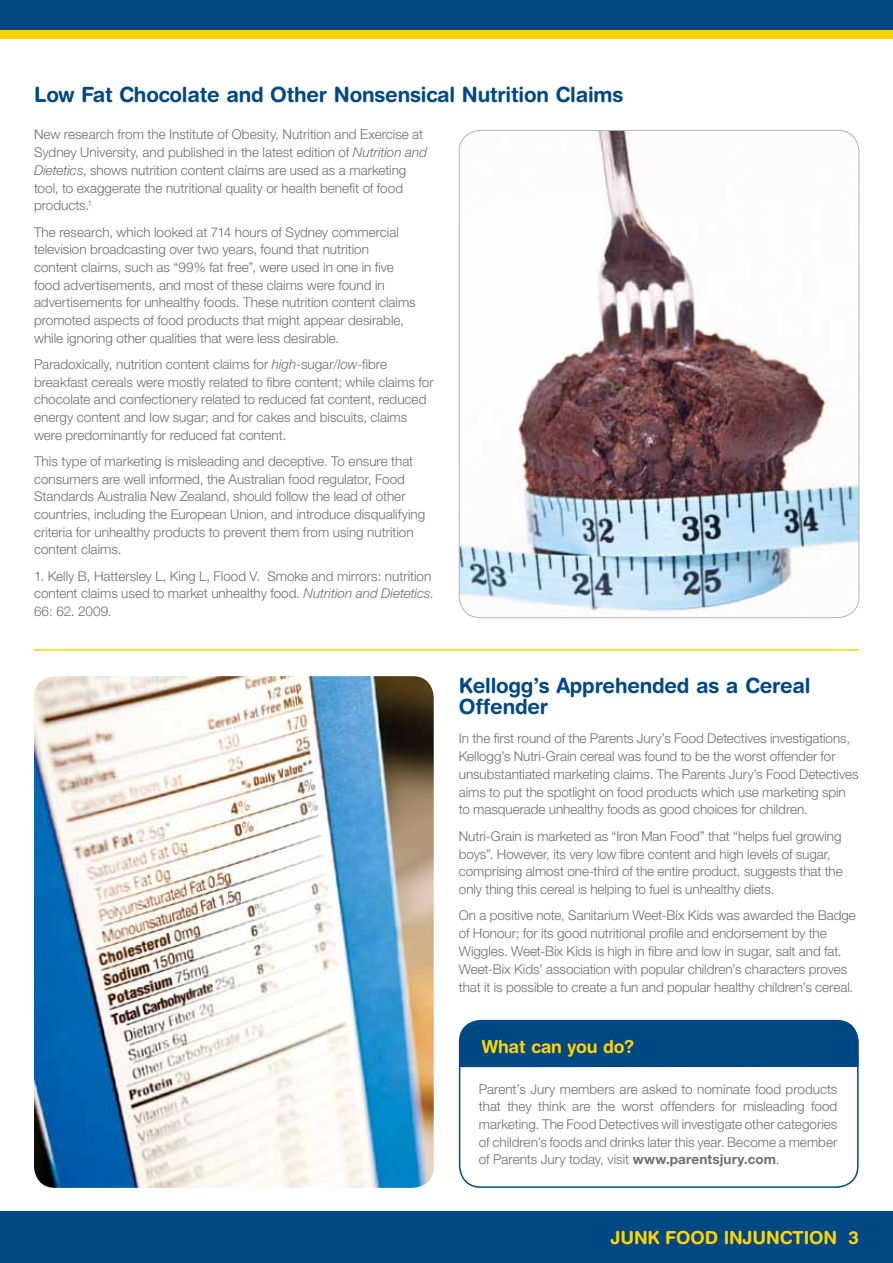
<style>
.page{position:relative;width:893px;height:1263px;background:#fff}
.page>*{position:absolute;margin:0;border:0;box-sizing:border-box;transform-origin:0 0}
.t1{font:700 21px/21px "Helvetica Rounded";letter-spacing:-.01em;color:#004883}
.t2{font:700 18px "Helvetica Rounded";letter-spacing:-.01em;color:#ffd400}
.t3{font:300 13.5px/17.7px "Helvetica Neue";color:#6d6e71}
.s1{font-style:italic}
.s2{font-weight:700}
</style>
<div class="page">
<div style="left:0;top:0;width:893px;height:30px;background:#004883"></div>
<div style="left:0;top:30px;width:893px;height:8px;background:#ffd400"></div>
<hr style="left:34px;top:649px;width:825px;height:2px;background:#ffd400">
<div style="left:0;top:1212px;width:893px;height:51px;background:#004883"></div>
<img style="left:459px;top:130px;width:400px;height:488px">
<div style="left:460px;top:1020px;width:396px;height:47px;background:#004883"></div>
<div style="left:459px;top:1020px;width:400px;height:168px;border:2px solid #004883;border-radius:21px"></div>
<img style="left:34px;top:676px;width:400px;height:512px">
<h1 class="t1" style="left:34px;top:83px;width:591px">Low Fat Chocolate and Other Nonsensical Nutrition Claims</h1>
<p class="t3" style="left:34px;top:126px;width:395px">New research from the Institute of Obesity, Nutrition and Exercise at Sydney University, and published in the latest edition of <span class="s1">Nutrition and Dietetics</span>, shows nutrition content claims are used as a marketing tool, to exaggerate the nutritional quality or health benefit of food products.<sup>1</sup></p>
<p class="t3" style="left:34px;top:223px;width:383px">The research, which looked at 714 hours of Sydney commercial television broadcasting over two years, found that nutrition content claims, such as “99% fat free”, were used in one in five food advertisements, and most of these claims were found in advertisements for unhealthy foods. These nutrition content claims promoted aspects of food products that might appear desirable, while ignoring other qualities that were less desirable.</p>
<p class="t3" style="left:34px;top:355px;width:401px">Paradoxically, nutrition content claims for <span class="s1">high</span>-sugar/<span class="s1">low</span>-fibre breakfast cereals were mostly related to fibre content; while claims for chocolate and confectionery related to reduced fat content, reduced energy content and low sugar; and for cakes and biscuits, claims were predominantly for reduced fat content.</p>
<p class="t3" style="left:34px;top:452px;width:393px">This type of marketing is misleading and deceptive. To ensure that consumers are well informed, the Australian food regulator, Food Standards Australia New Zealand, should follow the lead of other countries, including the European Union, and introduce disqualifying criteria for unhealthy products to prevent them from using nutrition content claims.</p>
<p class="t3" style="left:34px;top:567px;width:401px">1. Kelly B, Hattersley L, King L, Flood V. Smoke and mirrors: nutrition content claims used to market unhealthy food. <span class="s1">Nutrition and Dietetics</span>.<br>66: 62. 2009.</p>
<h1 class="t1" style="left:459px;top:674px;width:353px">Kellogg’s Apprehended as a Cereal<br>Offender</h1>
<p class="t3" style="left:459px;top:729px;width:401px">In the first round of the Parents Jury’s Food Detectives investigations, Kellogg’s Nutri-Grain cereal was found to be the worst offender for unsubstantiated marketing claims. The Parents Jury’s Food Detectives aims to put the spotlight on food products which use marketing spin to masquerade unhealthy foods as good choices for children.</p>
<p class="t3" style="left:459px;top:827px;width:385px">Nutri-Grain is marketed as “Iron Man Food” that “helps fuel growing boys”. However, its very low fibre content and high levels of sugar, comprising almost one-third of the entire product, suggests that the only thing this cereal is helping to fuel is unhealthy diets.</p>
<p class="t3" style="left:459px;top:906px;width:399px">On a positive note, Sanitarium Weet-Bix Kids was awarded the Badge of Honour; for its good nutritional profile and endorsement by the Wiggles. Weet-Bix Kids is high in fibre and low in sugar, salt and fat.<br>Weet-Bix Kids’ association with popular children’s characters proves that it is possible to create a fun and popular healthy children’s cereal.</p>
<h2 class="t2" style="left:482px;top:1035px;width:154px">What can you do?</h2>
<p class="t3" style="left:479px;top:1080px;width:360px;text-align:justify">Parent’s Jury members are asked to nominate food products that they think are the worst offenders for misleading food marketing. The Food Detectives will investigate other categories of children’s foods and drinks later this year. Become a member of Parents Jury today, visit <span class="s2">www.parentsjury.com</span>.</p>
<h2 class="t2" style="left:611px;top:1227px;width:250px">JUNK FOOD INJUNCTION 3</h2>
</div>
